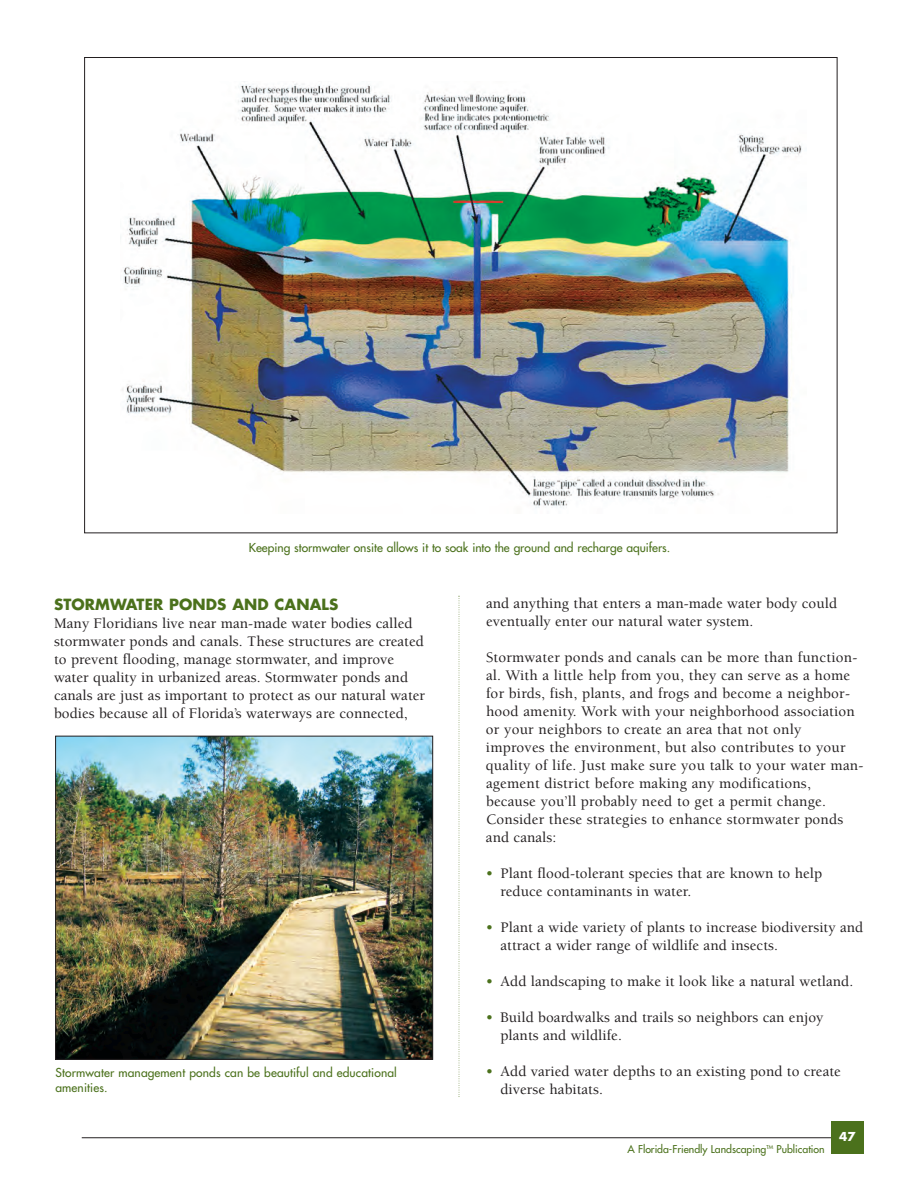
<style>
.page{position:relative;width:918px;height:1188px;background:#fff}
.page>*{position:absolute;margin:0;border:0;box-sizing:border-box;transform-origin:0 0}
.t1{font:500 15px/18px "Berkeley";letter-spacing:.005em;color:#231f20}
.t2{font:700 15px "Futura";letter-spacing:.005em;color:#4b711c}
.t3{font:12px/15px "Futura";letter-spacing:.01em;color:#4b711c}
.t4{font:700 12px "Futura";color:#fff}
.t5{font:10.5px "Futura";color:#4b711c}
.s1{color:#4b711c}
</style>
<div class="page">
<hr style="left:82px;top:1137px;width:761px;height:1px;background:#231f20">
<div style="left:832px;top:1121px;width:32px;height:33px;background:#4b711c"></div>
<svg style="left:458px;top:596px;width:2px;height:501px"></svg>
<img style="left:57px;top:738px;width:374px;height:320px">
<div style="left:55px;top:736px;width:378px;height:324px;border:1px solid #231f20"></div>
<img style="left:122px;top:81px;width:680px;height:427px">
<p class="t3" style="left:249px;top:541px;width:423px">Keeping stormwater onsite allows it to soak into the ground and recharge aquifers.</p>
<p class="t2" style="left:54px;top:597px;width:286px">STORMWATER PONDS AND CANALS</p>
<p class="t1" style="left:54px;top:615px;width:373px">Many Floridians live near man-made water bodies called stormwater ponds and canals. These structures are created to prevent flooding, manage stormwater, and improve water quality in urbanized areas. Stormwater ponds and canals are just as important to protect as our natural water bodies because all of Florida’s waterways are connected,</p>
<p class="t3" style="left:56px;top:1066px;width:343px">Stormwater management ponds can be beautiful and educational amenities.</p>
<p class="t1" style="left:486px;top:595px;width:353px">and anything that enters a man-made water body could eventually enter our natural water system.</p>
<p class="t1" style="left:486px;top:649px;width:379px">Stormwater ponds and canals can be more than function&shy;al. With a little help from you, they can serve as a home for birds, fish, plants, and frogs and become a neighbor&shy;hood amenity. Work with your neighborhood association or your neighbors to create an area that not only improves the environment, but also contributes to your quality of life. Just make sure you talk to your water man&shy;agement district before making any modifications, because you’ll probably need to get a permit change.<br>Consider these strategies to enhance stormwater ponds and canals:</p>
<p class="t1" style="left:501px;top:865px;width:323px;text-indent:-15px"><span class="s1">•</span> Plant flood-tolerant species that are known to help reduce contaminants in water.</p>
<p class="t1" style="left:501px;top:919px;width:364px;text-indent:-15px"><span class="s1">•</span> Plant a wide variety of plants to increase biodiversity and attract a wider range of wildlife and insects.</p>
<p class="t1" style="left:486px;top:973px;width:369px"><span class="s1">•</span> Add landscaping to make it look like a natural wetland.</p>
<p class="t1" style="left:501px;top:1009px;width:324px;text-indent:-15px"><span class="s1">•</span> Build boardwalks and trails so neighbors can enjoy plants and wildlife.</p>
<p class="t1" style="left:501px;top:1063px;width:342px;text-indent:-15px"><span class="s1">•</span> Add varied water depths to an existing pond to create diverse habitats.</p>
<p class="t4" style="left:839px;top:1131px;width:18px">47</p>
<p class="t5" style="left:627px;top:1144px;width:199px">A Florida-Friendly Landscaping<sup>TM</sup> Publication</p>
</div>
